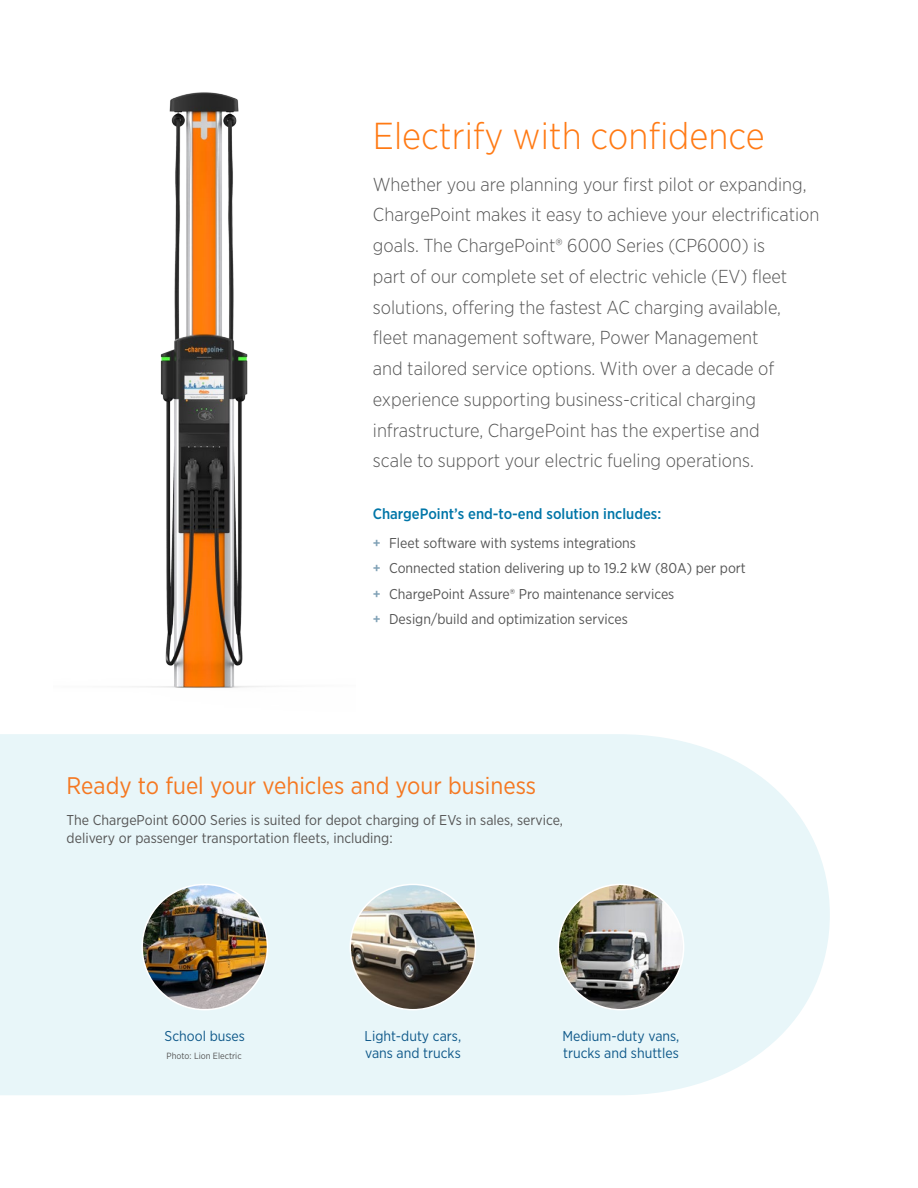
<style>
.page{position:relative;width:918px;height:1188px;background:#fff}
.page>*{position:absolute;margin:0;border:0;box-sizing:border-box;transform-origin:0 0}
.t1{font:300 37.5px "Gotham Narrow";color:#ff7a14}
.t2{font:24px "Gotham Narrow";color:#f57821}
.t3{font:300 18.75px/30.8px "Gotham Narrow";color:#555}
.t4{font:500 15px "Gotham Narrow";color:#0076a8}
.t5{font:14.25px/25.3px "Gotham Narrow";color:#555}
.t6{font:14.25px/16.5px "Gotham Narrow";color:#0f598a}
.t7{font:9px "Gotham Narrow";color:#555}
.s1{font-weight:500;color:#80a1b6}
</style>
<div class="page">
<div style="left:1px;top:734px;width:829px;height:361px;background:#e8f6f9"></div>
<img style="left:132px;top:92px;width:144px;height:596px">
<img style="left:142px;top:884px;width:125px;height:126px;border-radius:63px">
<img style="left:350px;top:884px;width:126px;height:126px;border-radius:63px">
<div style="left:350px;top:884px;width:126px;height:126px;border:2px solid #fff;border-radius:50%"></div>
<img style="left:558px;top:884px;width:126px;height:126px;border-radius:63px">
<div style="left:558px;top:884px;width:126px;height:126px;border:2px solid #fff;border-radius:50%"></div>
<h1 class="t1" style="left:373px;top:113px;width:393px">Electrify with confidence</h1>
<p class="t3" style="left:373px;top:168px;width:448px">Whether you are planning your first pilot or expanding, ChargePoint makes it easy to achieve your electrification goals. The ChargePoint® 6000 Series (CP6000) is<br>part of our complete set of electric vehicle (EV) fleet solutions, offering the fastest AC charging available, fleet management software, Power Management<br>and tailored service options. With over a decade of experience supporting business-critical charging infrastructure, ChargePoint has the expertise and<br>scale to support your electric fueling operations.</p>
<p class="t4" style="left:373px;top:504px;width:290px">ChargePoint’s end-to-end solution includes:</p>
<p class="t5" style="left:373px;top:530px;width:375px"><span class="s1">+</span> Fleet software with systems integrations<br><span class="s1">+</span> Connected station delivering up to 19.2 kW (80A) per port <span class="s1">+</span> ChargePoint Assure® Pro maintenance services<br><span class="s1">+</span> Design/build and optimization services</p>
<p class="t2" style="left:67px;top:770px;width:471px">Ready to fuel your vehicles and your business</p>
<p class="t5" style="left:67px;top:810px;width:498px;line-height:18px">The ChargePoint 6000 Series is suited for depot charging of EVs in sales, service, delivery or passenger transportation fleets, including:</p>
<p class="t6" style="left:165px;top:1028px;width:82px">School buses</p>
<p class="t6" style="left:365px;top:1028px;width:98px">Light-duty cars,</p>
<p class="t7" style="left:167px;top:1050px;width:77px">Photo: Lion Electric</p>
<p class="t6" style="left:365px;top:1044px;width:97px">vans and trucks</p>
<p class="t6" style="left:563px;top:1028px;width:118px">Medium-duty vans, trucks and shuttles</p>
</div>
